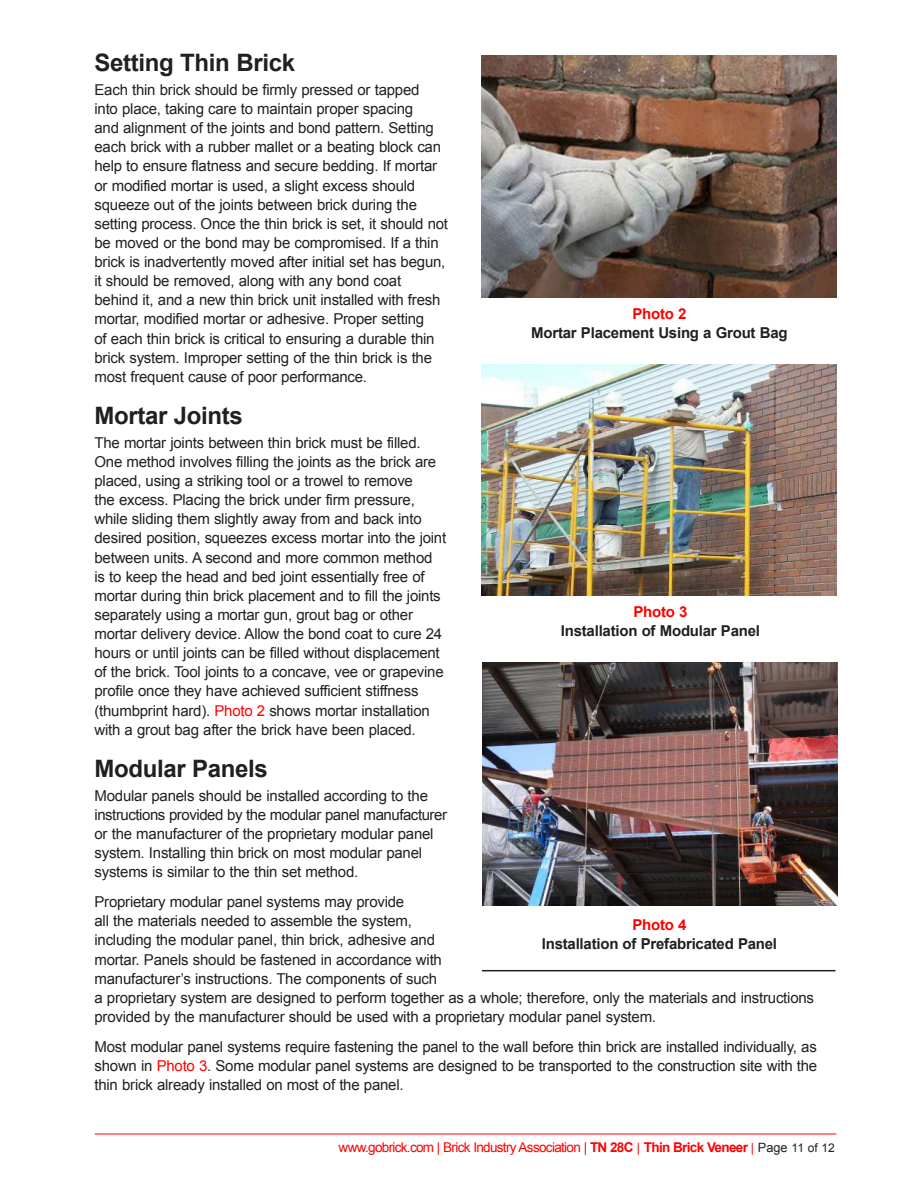
<style>
.page{position:relative;width:918px;height:1188px;background:#fff}
.page>*{position:absolute;margin:0;border:0;box-sizing:border-box;transform-origin:0 0}
.t1{font:700 24px "Arial";letter-spacing:-.015em;color:#221f1f}
.t2{font:15px/19.2px "Arial";letter-spacing:-.015em;color:#221f1f}
.t3{font:700 15px "Arial";letter-spacing:-.015em;color:#221f1f}
.t4{font:700 15px "Arial";letter-spacing:-.015em;color:#f00}
.t5{font:13.5px "Arial";letter-spacing:-.05em;color:#f00}
.s1{color:#f00}
.s2{font-weight:700}
.s3{font-size:12.75px}
.s4{font-size:12.75px;color:#221f1f}
.s5{font-size:12px;color:#221f1f}
</style>
<div class="page">
<hr style="left:95px;top:1134px;width:741px;height:1px;background:#f00">
<img style="left:482px;top:55px;width:355px;height:243px">
<img style="left:481px;top:364px;width:355px;height:232px">
<img style="left:483px;top:662px;width:355px;height:243px">
<hr style="left:482px;top:970px;width:354px;height:1px;background:#221f1f">
<h1 class="t1" style="left:94px;top:54px;width:202px">Setting Thin Brick</h1>
<p class="t2" style="left:94px;top:82px;width:355px">Each thin brick should be firmly pressed or tapped<br>into place, taking care to maintain proper spacing<br>and alignment of the joints and bond pattern. Setting each brick with a rubber mallet or a beating block can help to ensure flatness and secure bedding. If mortar or modified mortar is used, a slight excess should squeeze out of the joints between brick during the setting process. Once the thin brick is set, it should not be moved or the bond may be compromised. If a thin brick is inadvertently moved after initial set has begun, it should be removed, along with any bond coat behind it, and a new thin brick unit installed with fresh mortar, modified mortar or adhesive. Proper setting<br>of each thin brick is critical to ensuring a durable thin brick system. Improper setting of the thin brick is the most frequent cause of poor performance.</p>
<h1 class="t1" style="left:94px;top:407px;width:150px">Mortar Joints</h1>
<p class="t2" style="left:94px;top:434px;width:353px">The mortar joints between thin brick must be filled.<br>One method involves filling the joints as the brick are placed, using a striking tool or a trowel to remove<br>the excess. Placing the brick under firm pressure, while sliding them slightly away from and back into desired position, squeezes excess mortar into the joint between units. A second and more common method is to keep the head and bed joint essentially free of mortar during thin brick placement and to fill the joints separately using a mortar gun, grout bag or other mortar delivery device. Allow the bond coat to cure 24 hours or until joints can be filled without displacement of the brick. Tool joints to a concave, vee or grapevine profile once they have achieved sufficient stiffness (thumbprint hard). <span class="s1">Photo 2</span> shows mortar installation with a grout bag after the brick have been placed.</p>
<h1 class="t1" style="left:94px;top:760px;width:175px">Modular Panels</h1>
<p class="t2" style="left:94px;top:787px;width:354px">Modular panels should be installed according to the instructions provided by the modular panel manufacturer or the manufacturer of the proprietary modular panel system. Installing thin brick on most modular panel systems is similar to the thin set method.</p>
<p class="t2" style="left:94px;top:894px;width:721px">Proprietary modular panel systems may provide<br>all the materials needed to assemble the system,<br>including the modular panel, thin brick, adhesive and<br>mortar. Panels should be fastened in accordance with<br>manufacturer’s instructions. The components of such<br>a proprietary system are designed to perform together as a whole; therefore, only the materials and instructions provided by the manufacturer should be used with a proprietary modular panel system.</p>
<p class="t2" style="left:94px;top:1038px;width:724px;text-align:justify">Most modular panel systems require fastening the panel to the wall before thin brick are installed individually, as shown in <span class="s1">Photo 3</span>. Some modular panel systems are designed to be transported to the construction site with the thin brick already installed on most of the panel.</p>
<p class="t4" style="left:632px;top:308px;width:56px">Photo 2</p>
<p class="t3" style="left:531px;top:327px;width:258px">Mortar Placement Using a Grout Bag</p>
<p class="t4" style="left:633px;top:606px;width:56px">Photo 3</p>
<p class="t3" style="left:561px;top:625px;width:201px">Installation of Modular Panel</p>
<p class="t4" style="left:632px;top:919px;width:56px">Photo 4</p>
<p class="t3" style="left:542px;top:938px;width:237px">Installation of Prefabricated Panel</p>
<p class="t5" style="left:339px;top:1142px;width:498px">www.gobrick.com | Brick Industry Association | <span class="s2">TN 28C</span> <span class="s3">|</span> <span class="s2">Thin Brick Veneer</span> <span class="s3">|</span> <span class="s4">Page</span> <span class="s5">11 of 12</span></p>
</div>
